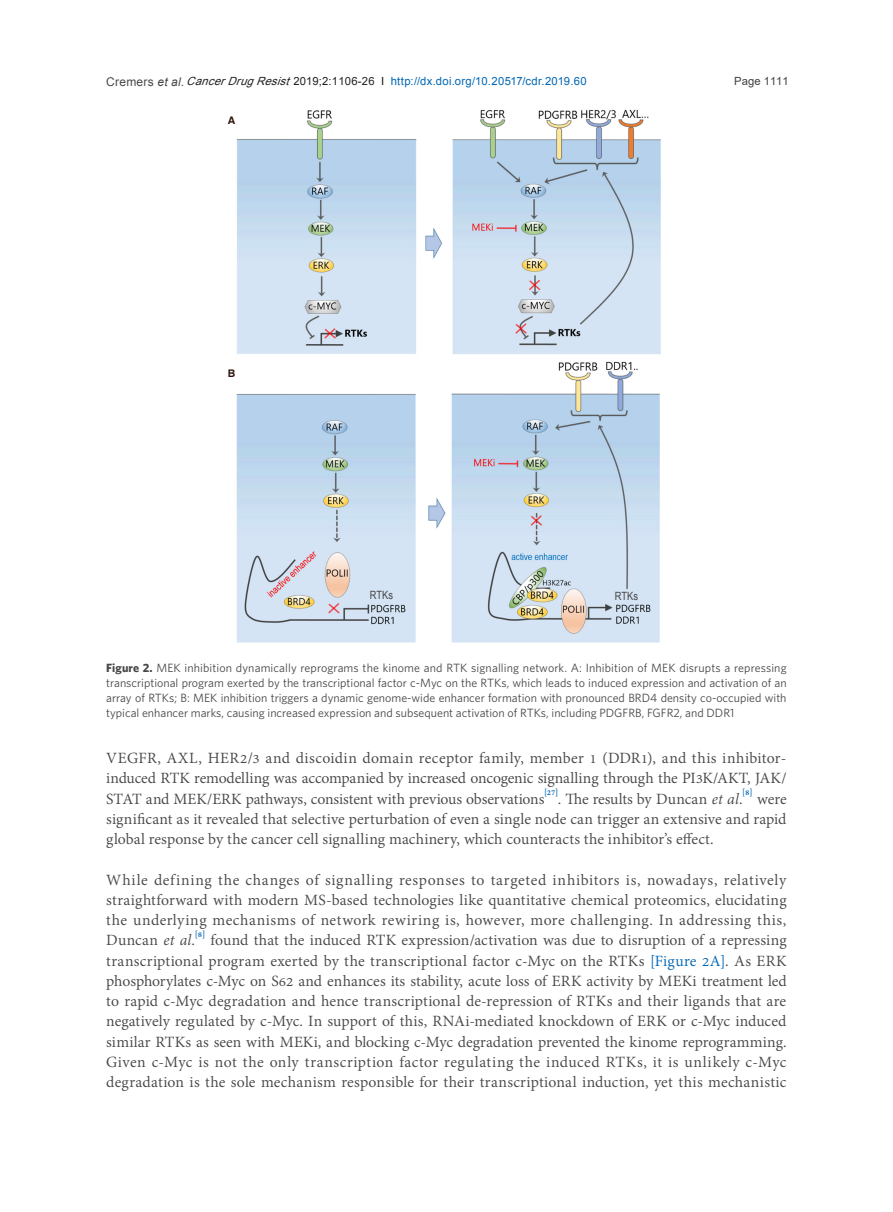
<style>
.page{position:relative;width:893px;height:1212px;background:#fff}
.page>*{position:absolute;margin:0;border:0;box-sizing:border-box;transform-origin:0 0}
.t1{font:19.2px/20.2px "Adobe Thai";letter-spacing:.01em;color:#484648;text-align:justify}
.t2{font:12px/15px "Whitney";color:#484648;text-align:justify}
.t3{font:11.4px "Arial Narrow";color:#484648}
.t4{font:11.25px "Arial";letter-spacing:.025em;color:#0166b3}
.t5{font:11.25px "Arial";color:#404040}
.t6{font:700 10.5px "Helvetica";color:#2d150d}
.s1{font-size:12px;color:#484648}
.s2{font-style:italic;font-size:12px;color:#484648}
.s3{font-style:italic;color:#222}
.s4{color:#222}
.s5{color:#190f13}
.s6{font-weight:700}
.s7{font-style:italic}
.s8{color:#0166b3}
</style>
<div class="page">
<img style="left:236px;top:109px;width:425px;height:245px">
<img style="left:236px;top:361px;width:424px;height:282px">
<p class="t4" style="left:106px;top:74px;width:482px"><span class="s1">Cremers</span> <span class="s2">et al.</span> <span class="s3">CancerDrugResist</span><span class="s4">2019;2:</span><span class="s4">1106-26</span> <span class="s5">I</span> http://dx.doi.org/10.20517/cdr.2019.60</p>
<p class="t5" style="left:734px;top:74px;width:56px">Page 1111</p>
<p class="t6" style="left:228px;top:114px;width:9px">A</p>
<p class="t6" style="left:228px;top:367px;width:9px">B</p>
<p class="t3" style="left:370px;top:586px;width:25px">RTKs</p>
<p class="t3" style="left:615px;top:587px;width:25px">RTKs</p>
<p class="t2" style="left:106px;top:660px;width:682px"><span class="s6">Figure 2.</span> MEK inhibition dynamically reprograms the kinome and RTK signalling network. A: Inhibition of MEK disrupts a repressing transcriptional program exerted by the transcriptional factor c-Myc on the RTKs, which leads to induced expression and activation of an array of RTKs; B: MEK inhibition triggers a dynamic genome-wide enhancer formation with pronounced BRD4 density co-occupied with typical enhancer marks, causing increased expression and subsequent activation of RTKs, including PDGFRB, FGFR2, and DDR1</p>
<p class="t1" style="left:106px;top:746px;width:682px">VEGFR, AXL, HER2/3 and discoidin domain receptor family, member 1 (DDR1), and this inhibitor&shy;induced RTK remodelling was accompanied by increased oncogenic signalling through the PI3K/AKT, JAK/ STAT and MEK/ERK pathways, consistent with previous observations<sup>[27]</sup>. The results by Duncan <span class="s7">et al</span>.<sup>[8]</sup> were significant as it revealed that selective perturbation of even a single node can trigger an extensive and rapid global response by the cancer cell signalling machinery, which counteracts the inhibitor’s effect.</p>
<p class="t1" style="left:106px;top:868px;width:682px">While defining the changes of signalling responses to targeted inhibitors is, nowadays, relatively straightforward with modern MS-based technologies like quantitative chemical proteomics, elucidating the underlying mechanisms of network rewiring is, however, more challenging. In addressing this, Duncan <span class="s7">et al</span>.<sup>[8]</sup> found that the induced RTK expression/activation was due to disruption of a repressing transcriptional program exerted by the transcriptional factor c-Myc on the RTKs <span class="s8">[Figure 2A]</span>. As ERK phosphorylates c-Myc on S62 and enhances its stability, acute loss of ERK activity by MEKi treatment led to rapid c-Myc degradation and hence transcriptional de-repression of RTKs and their ligands that are negatively regulated by c-Myc. In support of this, RNAi-mediated knockdown of ERK or c-Myc induced similar RTKs as seen with MEKi, and blocking c-Myc degradation prevented the kinome reprogramming.<br>Given c-Myc is not the only transcription factor regulating the induced RTKs, it is unlikely c-Myc degradation is the sole mechanism responsible for their transcriptional induction, yet this mechanistic</p>
</div>
